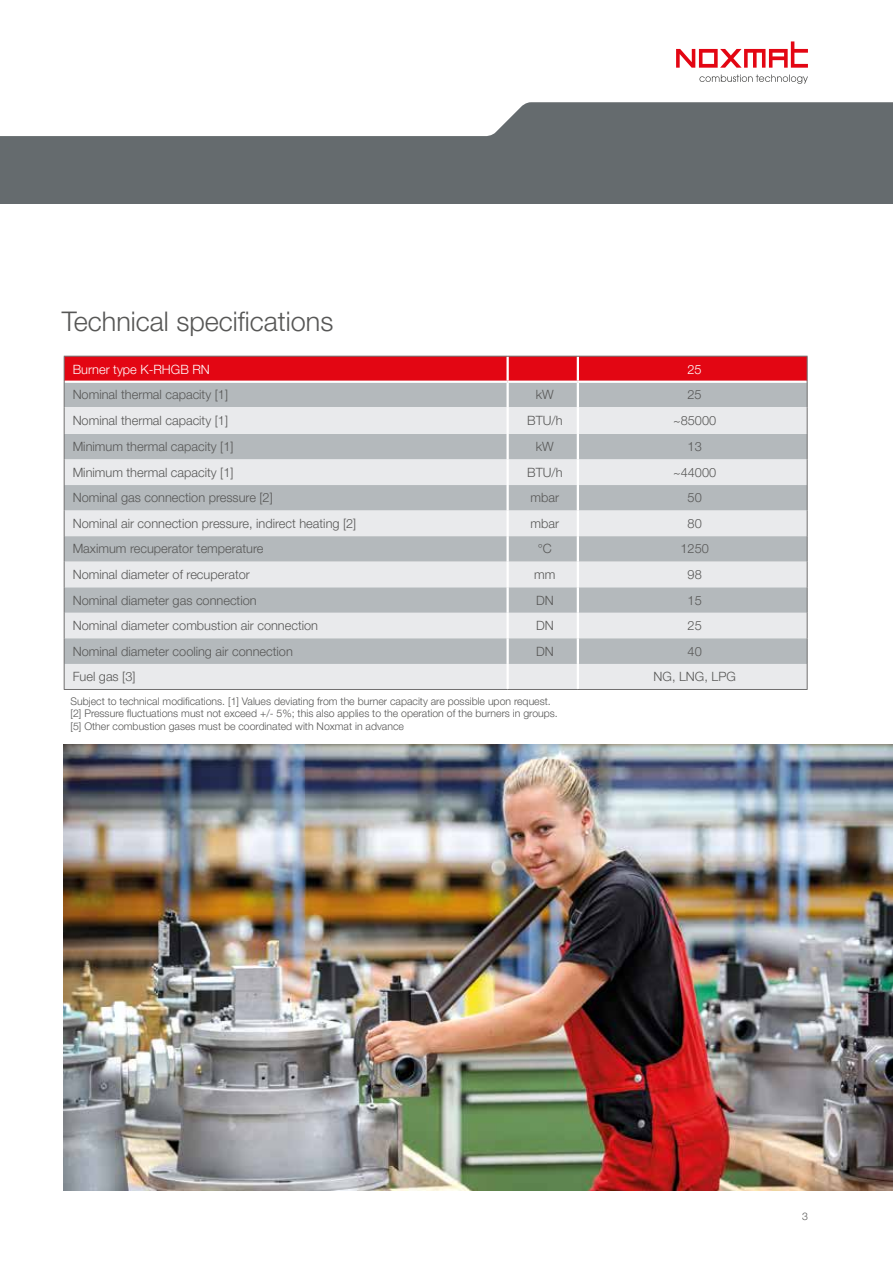
<style>
.page{position:relative;width:893px;height:1263px;background:#fff}
.page>*{position:absolute;margin:0;border:0;box-sizing:border-box;transform-origin:0 0}
.t1{font:300 27px "Helvetica Neue LT Pro";color:#575756}
.t2{font:300 12.75px "Helvetica Neue LT Pro";color:#575756}
.t3{font:300 12.75px "Helvetica Neue LT Pro";color:#fff}
.t4{font:300 10.5px/12.6px "Helvetica Neue LT Pro";color:#575756}
</style>
<div class="page">
<div style="left:0;top:99px;width:893px;height:105px;background:#656b6e"></div>
<svg style="left:1px;top:74px;width:892px;height:62px;fill:#fff"></svg>
<svg style="left:0;top:99px;width:1px;height:37px"></svg>
<svg style="left:699px;top:75px;width:109px;height:9px"></svg>
<svg style="left:676px;top:41px;width:132px;height:27px"></svg>
<img style="left:64px;top:744px;width:829px;height:447px">
<svg style="left:64px;top:356px;width:744px;height:333px;background:#d0c3c6"></svg>
<hr style="left:64px;top:689px;width:444px;height:1px;background:#706f6f">
<hr style="left:508px;top:689px;width:70px;height:1px;background:#706f6f">
<hr style="left:578px;top:689px;width:229px;height:1px;background:#706f6f">
<h1 class="t1" style="left:62px;top:304px;width:273px">Technical specifications</h1>
<p class="t3" style="left:73px;top:361px;width:139px">Burner type K-RHGB RN</p>
<p class="t3" style="left:688px;top:361px;width:16px">25</p>
<p class="t2" style="left:73px;top:387px;width:157px">Nominal thermal capacity [1]</p>
<p class="t2" style="left:536px;top:387px;width:19px">kW</p>
<p class="t2" style="left:688px;top:387px;width:16px">25</p>
<p class="t2" style="left:73px;top:413px;width:157px">Nominal thermal capacity [1]</p>
<p class="t2" style="left:527px;top:413px;width:37px">BTU/h</p>
<p class="t2" style="left:673px;top:413px;width:45px">~85000</p>
<p class="t2" style="left:73px;top:439px;width:162px">Minimum thermal capacity [1]</p>
<p class="t2" style="left:536px;top:439px;width:19px">kW</p>
<p class="t2" style="left:688px;top:439px;width:16px">13</p>
<p class="t2" style="left:73px;top:464px;width:162px">Minimum thermal capacity [1]</p>
<p class="t2" style="left:527px;top:464px;width:37px">BTU/h</p>
<p class="t2" style="left:673px;top:464px;width:45px">~44000</p>
<p class="t2" style="left:73px;top:490px;width:202px">Nominal gas connection pressure [2]</p>
<p class="t2" style="left:531px;top:490px;width:30px">mbar</p>
<p class="t2" style="left:688px;top:490px;width:16px">50</p>
<p class="t2" style="left:73px;top:516px;width:285px">Nominal air connection pressure, indirect heating [2]</p>
<p class="t2" style="left:531px;top:516px;width:30px">mbar</p>
<p class="t2" style="left:688px;top:516px;width:16px">80</p>
<p class="t2" style="left:73px;top:541px;width:192px">Maximum recuperator temperature</p>
<p class="t2" style="left:538px;top:541px;width:16px">°C</p>
<p class="t2" style="left:680px;top:541px;width:30px">1250</p>
<p class="t2" style="left:73px;top:567px;width:179px">Nominal diameter of recuperator</p>
<p class="t2" style="left:534px;top:567px;width:23px">mm</p>
<p class="t2" style="left:688px;top:567px;width:16px">98</p>
<p class="t2" style="left:73px;top:592px;width:185px">Nominal diameter gas connection</p>
<p class="t2" style="left:536px;top:592px;width:19px">DN</p>
<p class="t2" style="left:688px;top:592px;width:16px">15</p>
<p class="t2" style="left:73px;top:618px;width:247px">Nominal diameter combustion air connection</p>
<p class="t2" style="left:536px;top:618px;width:19px">DN</p>
<p class="t2" style="left:688px;top:618px;width:16px">25</p>
<p class="t2" style="left:73px;top:643px;width:222px">Nominal diameter cooling air connection</p>
<p class="t2" style="left:536px;top:643px;width:19px">DN</p>
<p class="t2" style="left:688px;top:643px;width:16px">40</p>
<p class="t2" style="left:73px;top:669px;width:64px">Fuel gas [3]</p>
<p class="t2" style="left:654px;top:669px;width:84px">NG, LNG, LPG</p>
<p class="t4" style="left:71px;top:694px;width:489px">Subject to technical modifications. [1] Values deviating from the burner capacity are possible upon request. [2] Pressure fluctuations must not exceed +/- 5%; this also applies to the operation of the burners in groups. [5] Other combustion gases must be coordinated with Noxmat in advance</p>
<p class="t4" style="left:802px;top:1210px;width:7px">3</p>
</div>
